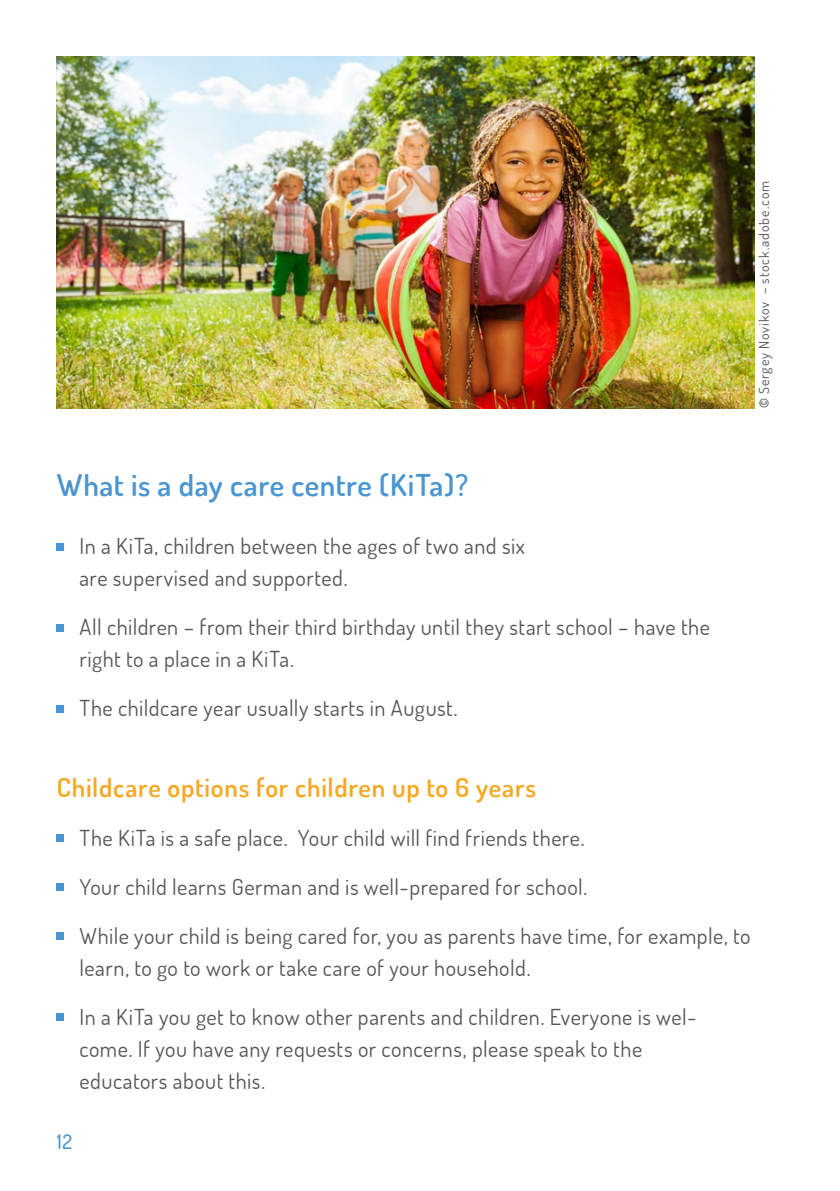
<style>
.page{position:relative;width:840px;height:1191px;background:#fff}
.page>*{position:absolute;margin:0;border:0;box-sizing:border-box;transform-origin:0 0}
.t1{font:600 30px "Dosis";letter-spacing:.015em;color:#4a96d2}
.t2{font:600 26px "Dosis";letter-spacing:.025em;color:#f7a823}
.t3{font:22px/32px "Dosis";letter-spacing:.02em;color:#575756}
.t4{font:500 20px "Dosis";color:#4a96d2}
.t5{font:14px "Dosis";letter-spacing:.06em;color:#575756}
.s1{font-weight:600}
</style>
<div class="page">
<img style="left:57px;top:57px;width:697px;height:351px">
<div style="left:57px;top:543px;width:7px;height:7px;background:#4a96d2"></div>
<div style="left:57px;top:624px;width:7px;height:7px;background:#4a96d2"></div>
<div style="left:57px;top:705px;width:7px;height:7px;background:#4a96d2"></div>
<div style="left:57px;top:834px;width:7px;height:7px;background:#4a96d2"></div>
<div style="left:57px;top:883px;width:7px;height:7px;background:#4a96d2"></div>
<div style="left:57px;top:932px;width:7px;height:7px;background:#4a96d2"></div>
<div style="left:57px;top:1013px;width:7px;height:7px;background:#4a96d2"></div>
<p class="t5" style="left:754px;top:408px;width:229px;rotate:-90deg"><span class="s1">©</span> Sergey Novikov – stock.adobe.com</p>
<h1 class="t1" style="left:57px;top:465px;width:412px">What is a day care centre (KiTa)?</h1>
<p class="t3" style="left:79px;top:529px;width:446px">In a KiTa, children between the ages of two and six are supervised and supported.</p>
<p class="t3" style="left:79px;top:610px;width:631px">All children – from their third birthday until they start school – have the right to a place in a KiTa.</p>
<p class="t3" style="left:79px;top:691px;width:379px">The childcare year usually starts in August.</p>
<p class="t2" style="left:57px;top:770px;width:480px">Childcare options for children up to 6 years</p>
<p class="t3" style="left:79px;top:821px;width:506px">The KiTa is a safe place. Your child will find friends there.</p>
<p class="t3" style="left:79px;top:870px;width:509px">Your child learns German and is well-prepared for school.</p>
<p class="t3" style="left:79px;top:919px;width:672px">While your child is being cared for, you as parents have time, for example, to learn, to go to work or take care of your household.</p>
<p class="t3" style="left:79px;top:1000px;width:618px">In a KiTa you get to know other parents and children. Everyone is wel&shy;come. If you have any requests or concerns, please speak to the educators about this.</p>
<p class="t4" style="left:57px;top:1128px;width:17px">12</p>
</div>
